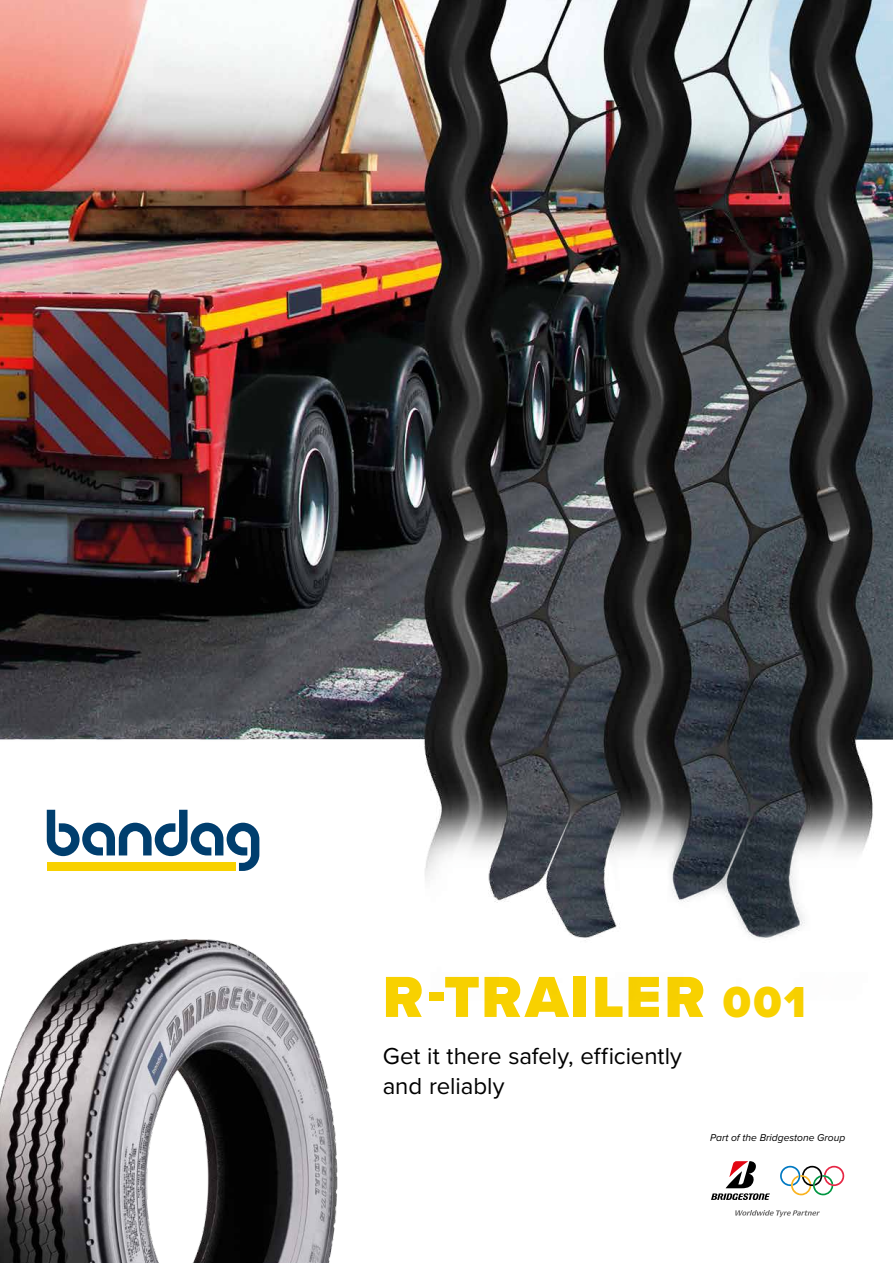
<style>
.page{position:relative;width:893px;height:1263px;background:#fff}
.page>*{position:absolute;margin:0;border:0;box-sizing:border-box;transform-origin:0 0}
.t1{font:900 60px "Proxima Nova";letter-spacing:.045em;color:#f8d100}
.t2{font:24px/30px "Proxima Nova";letter-spacing:-.005em;color:#000}
.t3{font:italic 10.35px "Proxima Nova";color:#000}
.s1{font-size:45px}
</style>
<div class="page">
<img style="left:0;top:1099px;width:338px;height:164px">
<img style="left:0;top:0;width:893px;height:1099px">
<svg style="left:47px;top:810px;width:212px;height:61px"></svg>
<div style="left:47px;top:863px;width:188px;height:8px;background:#f8d100"></div>
<svg style="left:711px;top:1161px;width:134px;height:57px"></svg>
<h1 class="t1" style="left:383px;top:952px;width:425px">R-TRAILER <span class="s1">001</span></h1>
<p class="t2" style="left:383px;top:1040px;width:301px">Get it there safely, efficiently and reliably</p>
<p class="t3" style="left:710px;top:1130px;width:137px">Part of the Bridgestone Group</p>
</div>
